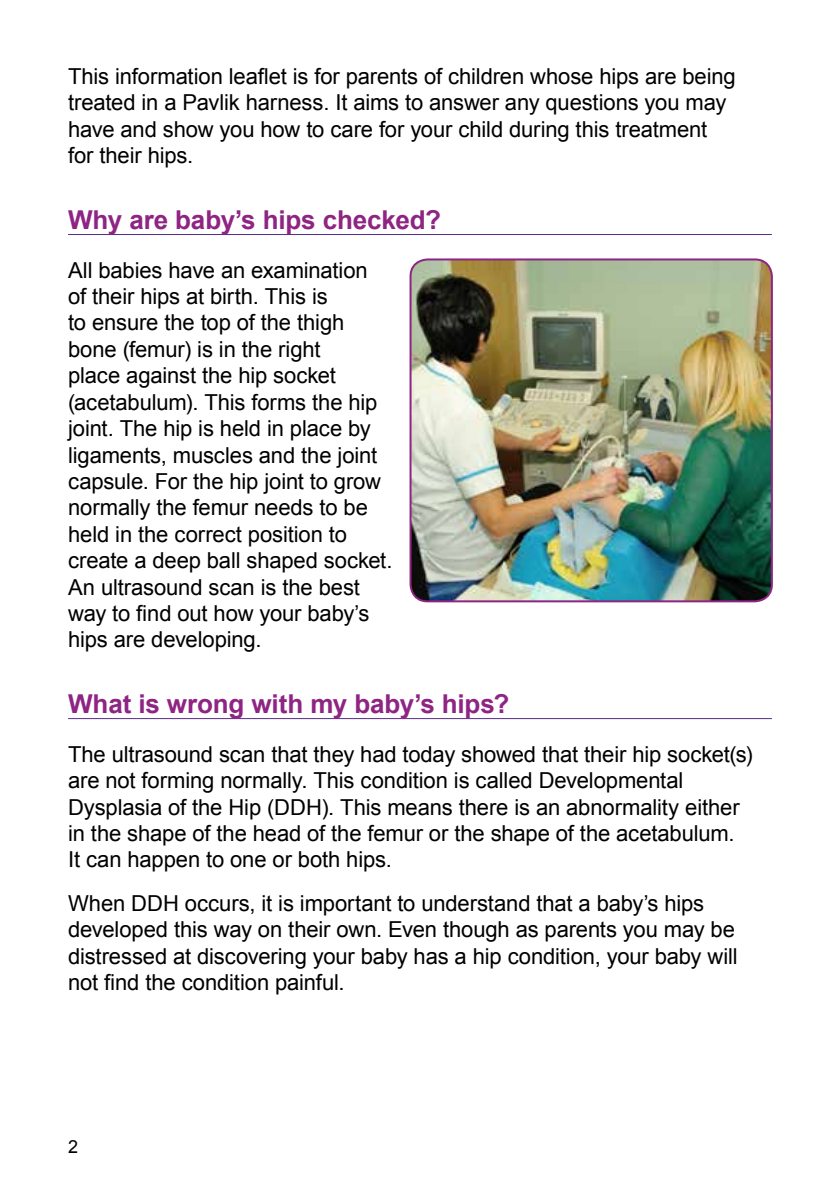
<style>
.page{position:relative;width:840px;height:1191px;background:#fff}
.page>*{position:absolute;margin:0;border:0;box-sizing:border-box;transform-origin:0 0}
.t1{font:700 26px "Arial";letter-spacing:-.005em;color:#8e2483}
.t2{font:22px/26.4px "Arial";letter-spacing:-.005em;color:#000}
.t3{font:18px "Arial";color:#000}
</style>
<div class="page">
<hr style="left:68px;top:234px;width:703px;height:1px;background:#562c85">
<hr style="left:68px;top:718px;width:703px;height:1px;background:#562c85">
<img style="left:412px;top:259px;width:359px;height:342px">
<div style="left:409px;top:258px;width:363px;height:344px;border:2px solid #8e2483;border-radius:17px"></div>
<p class="t2" style="left:68px;top:63px;width:668px">This information leaflet is for parents of children whose hips are being treated in a Pavlik harness. It aims to answer any questions you may have and show you how to care for your child during this treatment for their hips.</p>
<p class="t1" style="left:68px;top:202px;width:374px">Why are baby’s hips checked?</p>
<p class="t2" style="left:68px;top:257px;width:326px">All babies have an examination<br>of their hips at birth. This is<br>to ensure the top of the thigh bone (femur) is in the right<br>place against the hip socket (acetabulum). This forms the hip joint. The hip is held in place by ligaments, muscles and the joint capsule. For the hip joint to grow normally the femur needs to be held in the correct position to create a deep ball shaped socket.<br>An ultrasound scan is the best way to find out how your baby’s hips are developing.</p>
<p class="t1" style="left:68px;top:686px;width:442px">What is wrong with my baby’s hips?</p>
<p class="t2" style="left:68px;top:741px;width:685px">The ultrasound scan that they had today showed that their hip socket(s) are not forming normally. This condition is called Developmental Dysplasia of the Hip (DDH). This means there is an abnormality either in the shape of the head of the femur or the shape of the acetabulum.<br>It can happen to one or both hips.</p>
<p class="t2" style="left:68px;top:890px;width:670px">When DDH occurs, it is important to understand that a baby’s hips developed this way on their own. Even though as parents you may be distressed at discovering your baby has a hip condition, your baby will not find the condition painful.</p>
<p class="t3" style="left:68px;top:1135px;width:12px">2</p>
</div>
